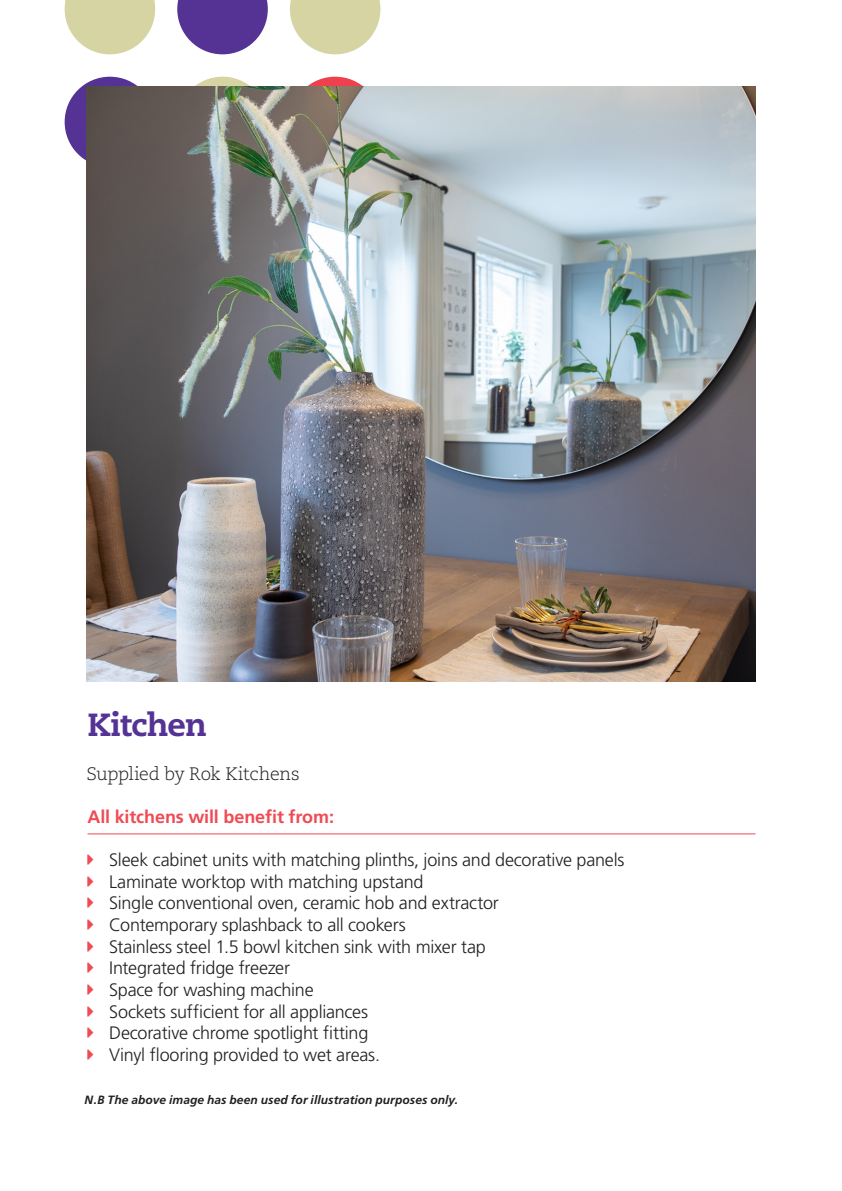
<style>
.page{position:relative;width:842px;height:1191px;background:#fff}
.page>*{position:absolute;margin:0;border:0;box-sizing:border-box;transform-origin:0 0}
.P___Heading_1{font:800 32px "Caecilia LT Pro 85";letter-spacing:-.02em;color:#553394}
.t1{font:300 18px "Frutiger LT Pro";letter-spacing:-.015em;color:#231f20}
.P___Heading_2{font:700 18px "Frutiger LT Pro";letter-spacing:-.005em;color:#ef4b55}
.P___Heading_1-2{font:300 18px "Caecilia LT Pro 45";letter-spacing:-.015em;color:#231f20}
.P___Body_copy{font:italic 700 12px "Frutiger LT Pro";letter-spacing:.005em;color:#231f20}
</style>
<div class="page">
<svg style="left:65px;top:0;width:90px;height:54px"></svg>
<svg style="left:177px;top:0;width:91px;height:54px"></svg>
<svg style="left:290px;top:0;width:90px;height:54px"></svg>
<div style="left:65px;top:77px;width:90px;height:90px;background:#553394;border-radius:50%"></div>
<svg style="left:177px;top:77px;width:91px;height:90px"></svg>
<svg style="left:290px;top:77px;width:90px;height:90px"></svg>
<img style="left:86px;top:87px;width:670px;height:595px">
<hr style="left:87px;top:833px;width:669px;height:1px;background:#ef4b55">
<p class="P___Heading_1" style="left:87px;top:703px;width:121px">Kitchen</p>
<p class="P___Heading_1-2" style="left:86px;top:761px;width:215px">Supplied by Rok Kitchens</p>
<p class="P___Heading_2" style="left:87px;top:806px;width:248px">All kitchens will benefit from:</p>
<p class="t1" style="left:109px;top:849px;width:517px">Sleek cabinet units with matching plinths, joins and decorative panels</p>
<p class="t1" style="left:109px;top:871px;width:316px">Laminate worktop with matching upstand</p>
<p class="t1" style="left:109px;top:892px;width:391px">Single conventional oven, ceramic hob and extractor</p>
<p class="t1" style="left:109px;top:914px;width:298px">Contemporary splashback to all cookers</p>
<p class="t1" style="left:109px;top:936px;width:378px">Stainless steel 1.5 bowl kitchen sink with mixer tap</p>
<p class="t1" style="left:109px;top:957px;width:182px">Integrated fridge freezer</p>
<p class="t1" style="left:109px;top:979px;width:206px">Space for washing machine</p>
<p class="t1" style="left:109px;top:1001px;width:260px">Sockets sufficient for all appliances</p>
<p class="t1" style="left:109px;top:1022px;width:261px">Decorative chrome spotlight fitting</p>
<p class="t1" style="left:109px;top:1044px;width:272px">Vinyl flooring provided to wet areas.</p>
<p class="P___Body_copy" style="left:85px;top:1093px;width:375px">N.B The above image has been used for illustration purposes only.</p>
</div>
